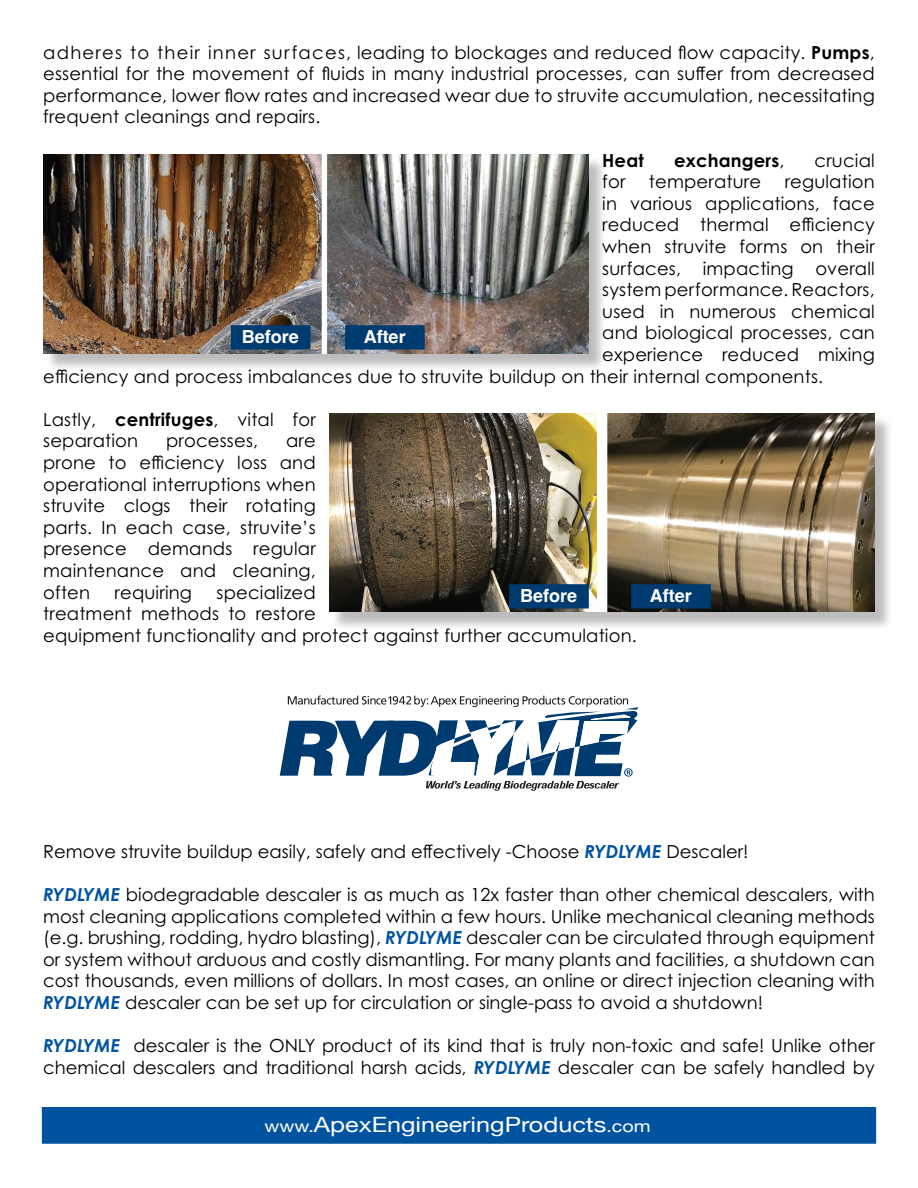
<style>
.page{position:relative;width:918px;height:1188px;background:#fff}
.page>*{position:absolute;margin:0;border:0;box-sizing:border-box;transform-origin:0 0}
.t1{font:21px "Helvetica Neue";color:#fff;scale:1.2 1}
.t2{font:18px/21.6px "Century Gothic Pro";letter-spacing:.01em;color:#000;text-align:justify}
.t3{font:700 18px "Helvetica";color:#fff}
.t4{font:700 18px "Century Gothic Pro";letter-spacing:.01em;color:#000}
.s1{font-weight:700}
.s2{font-weight:400}
.s3{font-weight:700;font-style:italic;color:#0153a0}
.s4{font-size:16.5px}
</style>
<div class="page">
<div style="left:42px;top:1107px;width:834px;height:37px;background:#0153a0;border:2px solid #0153a0"></div>
<svg style="left:280px;top:696px;width:358px;height:95px"></svg>
<div style="left:45px;top:156px;width:562px;height:216px;background:#231f20;opacity:.3"></div>
<img style="left:43px;top:154px;width:546px;height:199px">
<div style="left:231px;top:325px;width:79px;height:25px;background:#003b70;border:2px solid #003b70"></div>
<div style="left:345px;top:325px;width:80px;height:25px;background:#003b70;border:2px solid #003b70"></div>
<div style="left:332px;top:415px;width:562px;height:216px;background:#231f20;opacity:.3"></div>
<img style="left:329px;top:413px;width:546px;height:199px">
<div style="left:509px;top:584px;width:80px;height:25px;background:#003b70;border:2px solid #003b70"></div>
<div style="left:631px;top:584px;width:80px;height:25px;background:#003b70;border:2px solid #003b70"></div>
<p class="t2" style="left:43px;top:41px;width:833px">adheres to their inner surfaces, leading to blockages and reduced flow capacity. <span class="s1">Pumps</span>, essential for the movement of fluids in many industrial processes, can suffer from decreased performance, lower flow rates and increased wear due to struvite accumulation, necessitating frequent cleanings and repairs.</p>
<p class="t4" style="left:602px;top:149px;width:43px">Heat</p>
<p class="t4" style="left:674px;top:149px;width:112px">exchangers<span class="s2">,</span></p>
<p class="t2" style="left:815px;top:149px;width:62px">crucial</p>
<p class="t2" style="left:602px;top:171px;width:25px">for</p>
<p class="t2" style="left:649px;top:171px;width:114px">temperature</p>
<p class="t2" style="left:785px;top:171px;width:92px">regulation</p>
<p class="t2" style="left:602px;top:192px;width:274px">in various applications, face</p>
<p class="t2" style="left:602px;top:214px;width:274px">reduced thermal efficiency</p>
<p class="t2" style="left:602px;top:235px;width:274px">when struvite forms on their</p>
<p class="t2" style="left:602px;top:257px;width:274px">surfaces, impacting overall</p>
<p class="t2" style="left:602px;top:279px;width:274px">system performance. Reactors,</p>
<p class="t2" style="left:602px;top:300px;width:274px">used in numerous chemical</p>
<p class="t2" style="left:602px;top:322px;width:274px">and biological processes, can</p>
<p class="t2" style="left:602px;top:343px;width:274px">experience reduced mixing</p>
<p class="t2" style="left:43px;top:365px;width:781px">efficiency and process imbalances due to struvite buildup on their internal components.</p>
<p class="t2" style="left:43px;top:408px;width:274px">Lastly, <span class="s1">centrifuges</span>, vital for separation</p>
<p class="t3" style="left:242px;top:325px;width:59px">Before</p>
<p class="t3" style="left:364px;top:325px;width:43px">After</p>
<p class="t2" style="left:43px;top:430px;width:274px;text-indent:243px">are prone to efficiency loss and operational interruptions when struvite clogs their rotating parts. In each case, struvite’s presence demands regular maintenance and cleaning, often</p>
<p class="t2" style="left:166px;top:430px;width:94px">processes,</p>
<p class="t2" style="left:43px;top:581px;width:595px;text-align:left;text-indent:173px">specialized<br>treatment methods to restore<br>equipment functionality and protect against further accumulation.</p>
<p class="t2" style="left:115px;top:581px;width:79px">requiring</p>
<p class="t3" style="left:520px;top:584px;width:59px">Before</p>
<p class="t3" style="left:650px;top:584px;width:43px">After</p>
<p class="t2" style="left:43px;top:840px;width:707px">Remove struvite buildup easily, safely and effectively -Choose <span class="s3">RYDLYME</span> Descaler!</p>
<p class="t2" style="left:43px;top:883px;width:833px"><span class="s3">RYDLYME</span> biodegradable descaler is as much as 12x faster than other chemical descalers, with most cleaning applications completed within a few hours. Unlike mechanical cleaning methods (e.g. brushing, rodding, hydro blasting), <span class="s3">RYDLYME</span> descaler can be circulated through equipment or system without arduous and costly dismantling. For many plants and facilities, a shutdown can cost thousands, even millions of dollars. In most cases, an online or direct injection cleaning with <span class="s3">RYDLYME</span> descaler can be set up for circulation or single-pass to avoid a shutdown!</p>
<p class="t2" style="left:43px;top:1035px;width:833px"><span class="s3">RYDLYME</span> descaler is the ONLY product of its kind that is truly non-toxic and safe! Unlike other chemical descalers and traditional harsh acids, <span class="s3">RYDLYME</span> descaler can be safely handled by</p>
<p class="t1" style="left:264px;top:1110px;width:324px"><span class="s4">www.</span>ApexEngineeringProducts<span class="s4">.com</span></p>
</div>
